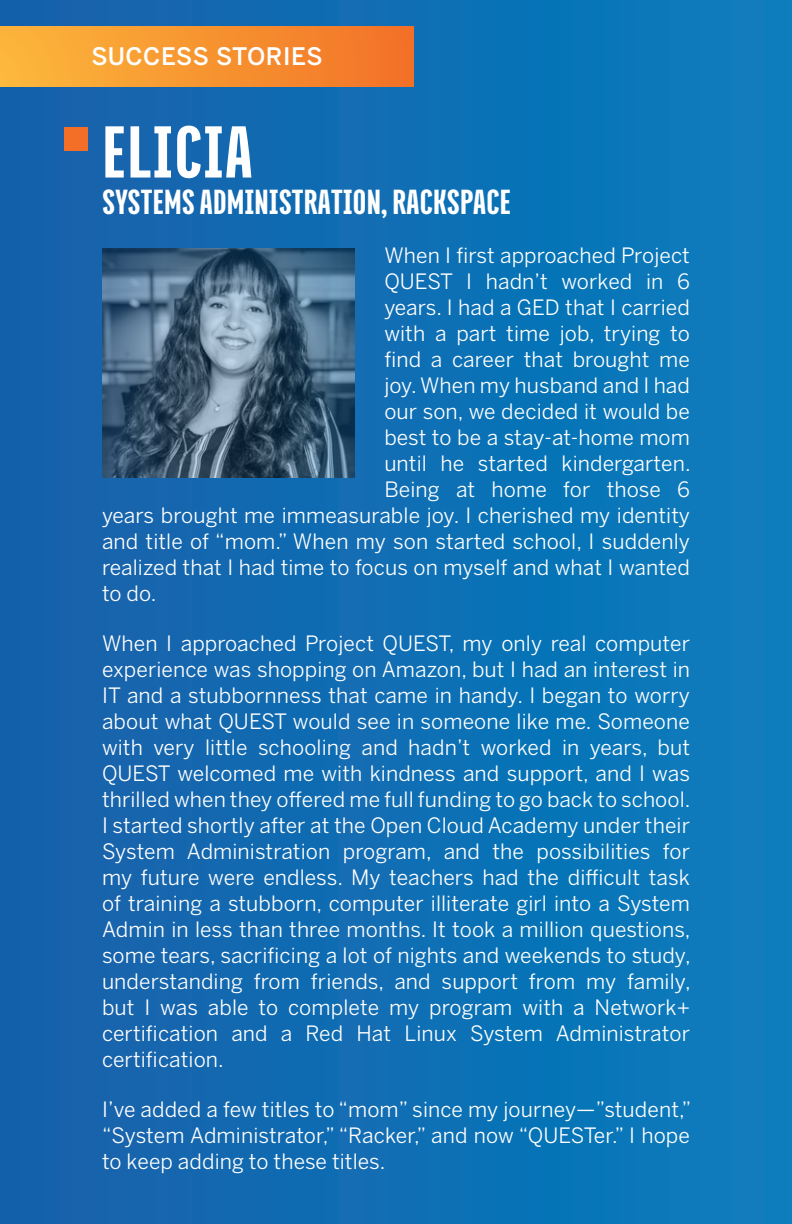
<style>
.page{position:relative;width:792px;height:1224px;background:#fff}
.page>*{position:absolute;margin:0;border:0;box-sizing:border-box;transform-origin:0 0}
.t1{font:900 80px "Titular W00";letter-spacing:.025em;color:#fff}
.t2{font:900 38px "Titular W00";letter-spacing:.01em;color:#fff}
.t3{font:500 24px "Benton Sans";letter-spacing:.015em;color:#fff}
.t4{font:21px/26px "Benton Sans";letter-spacing:.005em;color:#fff;text-align:justify}
</style>
<div class="page">
<div style="left:0;top:0;width:792px;height:1224px;background:linear-gradient(to right,#1660a9,#097dbd)"></div>
<div style="left:0;top:26px;width:414px;height:60px;background:linear-gradient(to right,#fcb83b,#f27127)"></div>
<img style="left:102px;top:249px;width:252px;height:229px">
<div style="left:64px;top:127px;width:24px;height:24px;background:#f36e27"></div>
<p class="t3" style="left:91px;top:42px;width:233px">SUCCESS STORIES</p>
<p class="t1" style="left:102px;top:111px;width:151px">ELICIA</p>
<p class="t2" style="left:103px;top:182px;width:410px">SYSTEMS ADMINISTRATION, RACKSPACE</p>
<p class="t4" style="left:384px;top:242px;width:307px">When I first approached Project</p>
<p class="t4" style="left:384px;top:268px;width:307px">QUEST I hadn’t worked in 6</p>
<p class="t4" style="left:384px;top:294px;width:307px">years. I had a GED that I carried</p>
<p class="t4" style="left:384px;top:320px;width:307px">with a part time job, trying to</p>
<p class="t4" style="left:384px;top:346px;width:307px">find a career that brought me</p>
<p class="t4" style="left:384px;top:372px;width:307px">joy. When my husband and I had</p>
<p class="t4" style="left:384px;top:398px;width:307px">our son, we decided it would be</p>
<p class="t4" style="left:384px;top:424px;width:307px">best to be a stay-at-home mom</p>
<p class="t4" style="left:384px;top:450px;width:308px">until he started kindergarten.</p>
<p class="t4" style="left:384px;top:476px;width:307px">Being at home for those 6</p>
<p class="t4" style="left:102px;top:502px;width:589px">years brought me immeasurable joy. I cherished my identity</p>
<p class="t4" style="left:102px;top:528px;width:590px">and title of “mom.” When my son started school, I suddenly</p>
<p class="t4" style="left:102px;top:554px;width:590px">realized that I had time to focus on myself and what I wanted</p>
<p class="t4" style="left:102px;top:580px;width:56px">to do.</p>
<p class="t4" style="left:102px;top:630px;width:590px">When I approached Project QUEST, my only real computer experience was shopping on Amazon, but I had an interest in IT and a stubbornness that came in handy. I began to worry about what QUEST would see in someone like me. Someone with very little schooling and hadn’t worked in years, but QUEST welcomed me with kindness and support, and I was thrilled when they offered me full funding to go back to school.<br>I started shortly after at the Open Cloud Academy under their System Administration program, and the possibilities for my future were endless. My teachers had the difficult task of training a stubborn, computer illiterate girl into a System Admin in less than three months. It took a million questions, some tears, sacrificing a lot of nights and weekends to study, understanding from friends, and support from my family, but I was able to complete my program with a Network+ certification and a Red Hat Linux System Administrator certification.</p>
<p class="t4" style="left:102px;top:1096px;width:591px">I’ve added a few titles to “mom” since my journey—”student,” “System Administrator,” “Racker,” and now “QUESTer.” I hope to keep adding to these titles.</p>
</div>
